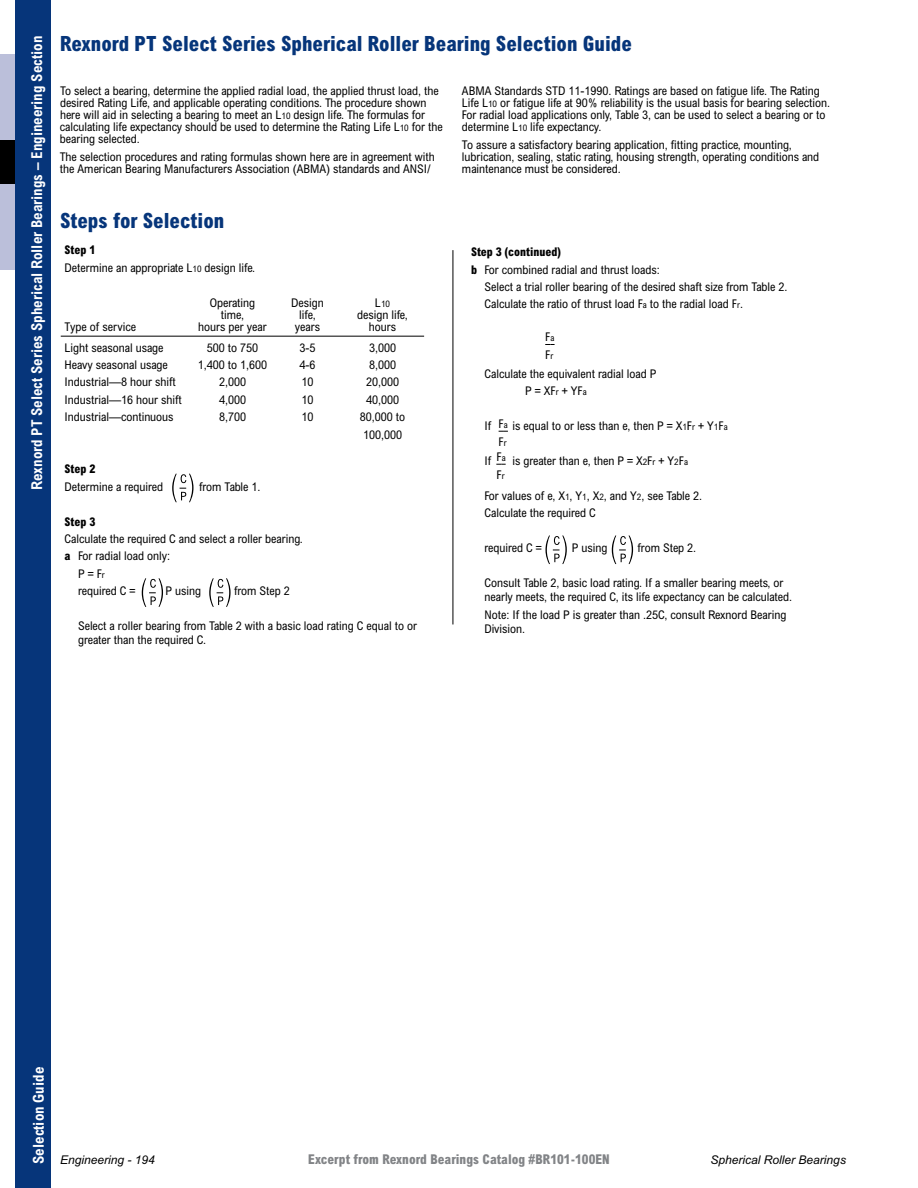
<style>
.page{position:relative;width:918px;height:1188px;background:#fff}
.page>*{position:absolute;margin:0;border:0;box-sizing:border-box;transform-origin:0 0}
.t1{font:800 condensed 21px "Arial MT Std";color:#06357a}
.t2{font:700 condensed 15px "Arial MT Std";color:#fff}
.t3{font:800 condensed 13.5px "Arial MT Std";color:#828487}
.t4{font:condensed 12px/12px "Arial MT Std";color:#000}
.t5{font:italic 12px "Arial MT Std";color:#000}
.t6{font:800 condensed 12px "Arial MT Std";color:#000}
.t7{font:condensed 9px "Arial MT Std";color:#000}
.s1{font-size:9px}
.s2{font-weight:800}
.s3{font-size:12px}
</style>
<div class="page">
<div style="left:0;top:54px;width:42px;height:216px;background:#bbbfda"></div>
<div style="left:0;top:140px;width:33px;height:44px;background:#000"></div>
<div style="left:15px;top:0;width:36px;height:1188px;background:#06357a"></div>
<hr style="left:453px;top:250px;width:1px;height:374px;background:#000">
<hr style="left:61px;top:336px;width:363px;height:1px;background:#000">
<svg style="left:172px;top:474px;width:22px;height:28px"></svg>
<svg style="left:546px;top:536px;width:21px;height:28px"></svg>
<svg style="left:612px;top:536px;width:21px;height:28px"></svg>
<svg style="left:142px;top:578px;width:21px;height:29px"></svg>
<svg style="left:209px;top:578px;width:22px;height:29px"></svg>
<p class="t2" style="left:28px;top:490px;width:455px;rotate:-90deg">Rexnord PT Select Series Spherical Roller Bearings – Engineering Section</p>
<h1 class="t1" style="left:60px;top:31px;width:573px">Rexnord PT Select Series Spherical Roller Bearing Selection Guide</h1>
<p class="t4" style="left:60px;top:84px;width:384px">To select a bearing, determine the applied radial load, the applied thrust load, the desired Rating Life, and applicable operating conditions. The procedure shown here will aid in selecting a bearing to meet an L<span class="s1">10</span> design life. The formulas for calculating life expectancy should be used to determine the Rating Life L<span class="s1">10</span> for the bearing selected.</p>
<p class="t4" style="left:60px;top:150px;width:376px">The selection procedures and rating formulas shown here are in agreement with the American Bearing Manufacturers Association (ABMA) standards and ANSI/</p>
<p class="t4" style="left:462px;top:84px;width:370px">ABMA Standards STD 11-1990. Ratings are based on fatigue life. The Rating Life L<span class="s1">10</span> or fatigue life at 90% reliability is the usual basis for bearing selection.<br>For radial load applications only, Table 3, can be used to select a bearing or to determine L<span class="s1">10</span> life expectancy.</p>
<p class="t4" style="left:462px;top:138px;width:359px">To assure a satisfactory bearing application, fitting practice, mounting, lubrication, sealing, static rating, housing strength, operating conditions and maintenance must be considered.</p>
<h1 class="t1" style="left:60px;top:208px;width:166px">Steps for Selection</h1>
<p class="t4" style="left:64px;top:241px;width:192px;line-height:17.4px"><span class="s2">Step 1<br></span>Determine an appropriate L<span class="s1">10</span> design life.</p>
<p class="t4" style="left:210px;top:296px;width:47px">Operating</p>
<p class="t4" style="left:291px;top:296px;width:34px">Design</p>
<p class="t7" style="left:375px;top:298px;width:17px"><span class="s3">L</span>10</p>
<p class="t4" style="left:221px;top:308px;width:25px">time,</p>
<p class="t4" style="left:299px;top:308px;width:18px">life,</p>
<p class="t4" style="left:357px;top:308px;width:52px">design life,</p>
<p class="t4" style="left:64px;top:320px;width:73px">Type of service</p>
<p class="t4" style="left:198px;top:320px;width:70px">hours per year</p>
<p class="t4" style="left:295px;top:320px;width:27px">years</p>
<p class="t4" style="left:369px;top:320px;width:29px">hours</p>
<p class="t4" style="left:64px;top:341px;width:100px">Light seasonal usage</p>
<p class="t4" style="left:207px;top:341px;width:53px">500 to 750</p>
<p class="t4" style="left:300px;top:341px;width:17px">3-5</p>
<p class="t4" style="left:369px;top:341px;width:28px">3,000</p>
<p class="t4" style="left:64px;top:359px;width:105px">Heavy seasonal usage</p>
<p class="t4" style="left:198px;top:359px;width:71px">1,400 to 1,600</p>
<p class="t4" style="left:300px;top:359px;width:17px">4-6</p>
<p class="t4" style="left:369px;top:359px;width:28px">8,000</p>
<p class="t4" style="left:64px;top:376px;width:113px">Industrial—8 hour shift</p>
<p class="t4" style="left:219px;top:376px;width:28px">2,000</p>
<p class="t4" style="left:302px;top:376px;width:13px">10</p>
<p class="t4" style="left:366px;top:376px;width:34px">20,000</p>
<p class="t4" style="left:64px;top:393px;width:119px">Industrial—16 hour shift</p>
<p class="t4" style="left:219px;top:393px;width:28px">4,000</p>
<p class="t4" style="left:302px;top:393px;width:13px">10</p>
<p class="t4" style="left:366px;top:393px;width:34px">40,000</p>
<p class="t4" style="left:64px;top:411px;width:111px">Industrial—continuous</p>
<p class="t4" style="left:219px;top:411px;width:28px">8,700</p>
<p class="t4" style="left:302px;top:411px;width:13px">10</p>
<p class="t4" style="left:360px;top:408px;width:47px;line-height:17.4px">80,000 to<br>100,000</p>
<p class="t6" style="left:64px;top:462px;width:32px">Step 2</p>
<p class="t4" style="left:64px;top:480px;width:100px">Determine a required</p>
<p class="t4" style="left:199px;top:480px;width:63px">from Table 1.</p>
<p class="t6" style="left:64px;top:514px;width:32px">Step 3</p>
<p class="t4" style="left:64px;top:533px;width:240px">Calculate the required C and select a roller bearing.</p>
<p class="t4" style="left:64px;top:550px;width:107px"><span class="s2">a</span> For radial load only:</p>
<p class="t4" style="left:78px;top:567px;width:28px">P = F<span class="s1">r</span></p>
<p class="t4" style="left:78px;top:585px;width:59px">required C =</p>
<p class="t4" style="left:165px;top:585px;width:37px">P using</p>
<p class="t4" style="left:234px;top:585px;width:57px">from Step 2</p>
<p class="t4" style="left:78px;top:618px;width:341px;line-height:14.4px">Select a roller bearing from Table 2 with a basic load rating C equal to or greater than the required C.</p>
<p class="t6" style="left:471px;top:245px;width:91px">Step 3 (continued)</p>
<p class="t4" style="left:471px;top:263px;width:190px"><span class="s2">b</span> For combined radial and thrust loads:</p>
<p class="t4" style="left:484px;top:281px;width:304px">Select a trial roller bearing of the desired shaft size from Table 2.</p>
<p class="t4" style="left:484px;top:298px;width:260px">Calculate the ratio of thrust load F<span class="s1">a</span> to the radial load F<span class="s1">r</span>.</p>
<p class="t4" style="left:545px;top:328px;width:11px;line-height:17.4px">F<span class="s1">a<br></span>F<span class="s1">r</span></p>
<p class="t4" style="left:525px;top:365px;width:133px;line-height:17.4px;text-indent:-40px">Calculate the equivalent radial load P<br>P = XF<span class="s1">r</span> + YF<span class="s1">a</span></p>
<p class="t4" style="left:484px;top:420px;width:8px">If</p>
<p class="t4" style="left:513px;top:420px;width:217px">is equal to or less than e, then P = X<span class="s1">1</span>F<span class="s1">r</span> + Y<span class="s1">1</span>F<span class="s1">a</span></p>
<p class="t4" style="left:484px;top:455px;width:8px">If</p>
<p class="t4" style="left:513px;top:455px;width:177px">is greater than e, then P = X<span class="s1">2</span>F<span class="s1">r</span> + Y<span class="s1">2</span>F<span class="s1">a</span></p>
<p class="t4" style="left:484px;top:487px;width:219px;line-height:17.4px">For values of e, X<span class="s1">1</span>, Y<span class="s1">1</span>, X<span class="s1">2</span>, and Y<span class="s1">2</span>, see Table 2.<br>Calculate the required C</p>
<p class="t4" style="left:484px;top:542px;width:59px">required C =</p>
<p class="t4" style="left:572px;top:542px;width:37px">P using</p>
<p class="t4" style="left:638px;top:542px;width:60px">from Step 2.</p>
<p class="t4" style="left:484px;top:575px;width:309px;line-height:14.4px">Consult Table 2, basic load rating. If a smaller bearing meets, or nearly meets, the required C, its life expectancy can be calculated.</p>
<p class="t4" style="left:484px;top:607px;width:304px;line-height:14.4px">Note: If the load P is greater than .25C, consult Rexnord Bearing<br>Division.</p>
<p class="t4" style="left:499px;top:415px;width:11px;line-height:17.4px">F<span class="s1">a<br></span>F<span class="s1">r</span></p>
<p class="t4" style="left:496px;top:448px;width:11px;line-height:17.4px">F<span class="s1">a<br></span>F<span class="s1">r</span></p>
<p class="t2" style="left:30px;top:1164px;width:99px;rotate:-90deg">Selection Guide</p>
<p class="t3" style="left:308px;top:1151px;width:303px">Excerpt from Rexnord Bearings Catalog #BR101-100EN</p>
<p class="t5" style="left:60px;top:1152px;width:96px">Engineering - 194</p>
<p class="t5" style="left:711px;top:1152px;width:137px">Spherical Roller Bearings</p>
</div>
